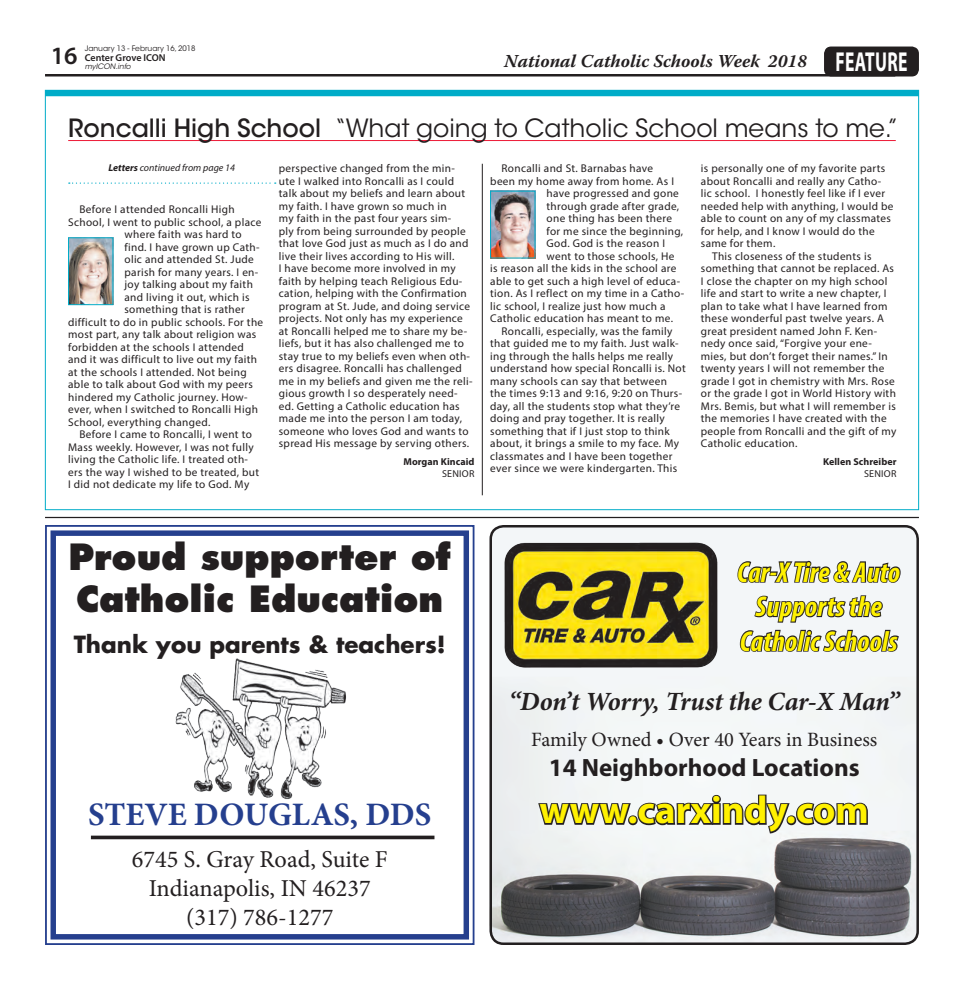
<style>
.page{position:relative;width:964px;height:990px;background:#fff}
.page>*{position:absolute;margin:0;border:0;box-sizing:border-box;transform-origin:0 0}
.t1{font:700 38.75px "Myriad Pro";color:#fff101}
.t2{font:800 35.12px/42.2px "Futura Std";color:#231f20}
.t3{font:700 32.75px "Minion Pro";color:#253f8e}
.t4{font:italic 700 condensed 28.75px/34.5px "Myriad Pro";letter-spacing:.01em;color:#fff101;text-align:center}
.Briefs_Copy{font:700 27.5px "Myriad Pro";letter-spacing:.02em;color:#fff;scale:.64 1}
.t5{font:italic 700 26.25px "Minion Pro";letter-spacing:-.005em;color:#231f20}
.t6{font:700 25.12px "Myriad Pro";color:#231f20}
.Headline_-_20pt{font:25px "ITC Avant Garde Std";color:#231f20}
.t7{font:600 25px "Myriad Pro";color:#231f20}
.t8{font:24.25px/29.1px "Minion Pro";color:#231f20;text-align:center}
.t9{font:700 23px "Futura Std";color:#231f20}
.t10{font:20.38px "Minion Pro";color:#231f20}
.Body_Copy{font:italic 700 18.25px "Warnock Pro";color:#231f20}
.Body_Copy-2{font:11.25px/12.5px "Myriad Pro";letter-spacing:.03em;color:#231f20}
.Byline_for_Article{font:700 10px/12px "Myriad Pro";letter-spacing:.005em;color:#231f20;text-align:right}
.Captions_for_Photos{font:italic 10px "Myriad Pro";color:#231f20}
.t11{font:600 10px "Myriad Pro";letter-spacing:-.005em;color:#231f20}
.t12{font:7.5px "ITC Avant Garde Std";color:#231f20}
.t13{font:italic 7.5px "ITC Avant Garde Std";color:#231f20}
.s1{font-weight:500}
.s2{font-weight:700}
.s3{font-weight:400}
</style>
<div class="page">
<hr style="left:45px;top:74px;width:849px;height:3px;background:#231f20">
<div style="left:823px;top:47px;width:95px;height:29px;background:#231f20;border-radius:7px"></div>
<img style="left:492px;top:525px;width:426px;height:420px">
<div style="left:489px;top:525px;width:429px;height:420px;border:2px solid #231f20;border-radius:13px"></div>
<img style="left:503px;top:542px;width:215px;height:127px">
<svg style="left:736px;top:525px;width:165px;height:128px"></svg>
<svg style="left:536px;top:793px;width:332px;height:42px"></svg>
<hr style="left:45px;top:517px;width:873px;height:1px;background:#231f20">
<hr style="left:68px;top:140px;width:827px;height:1px;background:#ed1a37">
<hr style="left:482px;top:164px;width:1px;height:331px;background:#231f20">
<img style="left:492px;top:193px;width:41px;height:63px">
<div style="left:490px;top:191px;width:45px;height:67px;border:1px solid #00acc8"></div>
<svg style="left:45px;top:525px;width:429px;height:420px"></svg>
<div style="left:50px;top:530px;width:419px;height:410px;border:5px solid #253f8e"></div>
<hr style="left:91px;top:836px;width:343px;height:3px;background:#231f20">
<img style="left:70px;top:240px;width:41px;height:63px">
<div style="left:68px;top:238px;width:45px;height:67px;border:1px solid #00acc8"></div>
<svg style="left:69px;top:183px;width:206px;height:1px"></svg>
<div style="left:45px;top:90px;width:873px;height:6px;background:#00acc8"></div>
<h3 class="t7" style="left:51px;top:39px;width:28px">16</h3>
<p class="t12" style="left:85px;top:43px;width:112px">January 13 - February 16, 2018</p>
<p class="t11" style="left:85px;top:51px;width:82px">Center Grove ICON</p>
<p class="t13" style="left:85px;top:62px;width:47px">myICON.info</p>
<p class="Body_Copy" style="left:504px;top:50px;width:304px">National Catholic Schools Week 2018</p>
<p class="Briefs_Copy" style="left:835px;top:43px;width:114px">FEATURE</p>
<p class="Headline_-_20pt" style="left:68px;top:113px;width:831px"><span class="s1">Roncalli High School</span> “What going to Catholic School means to me.”</p>
<p class="Body_Copy-2" style="left:501px;top:162px;width:153px">Roncalli and St. Barnabas have</p>
<p class="Body_Copy-2" style="left:490px;top:174px;width:185px">been my home away from home. As I</p>
<p class="Body_Copy-2" style="left:546px;top:187px;width:134px">have progressed and gone</p>
<p class="Body_Copy-2" style="left:546px;top:199px;width:134px">through grade after grade,</p>
<p class="Body_Copy-2" style="left:546px;top:212px;width:127px">one thing has been there</p>
<p class="Body_Copy-2" style="left:546px;top:224px;width:138px">for me since the beginning,</p>
<p class="Body_Copy-2" style="left:546px;top:237px;width:120px">God. God is the reason I</p>
<p class="Body_Copy-2" style="left:546px;top:249px;width:129px">went to those schools, He</p>
<p class="Body_Copy-2" style="left:490px;top:262px;width:187px">is reason all the kids in the school are</p>
<p class="Body_Copy-2" style="left:490px;top:274px;width:191px">able to get such a high level of educa-</p>
<p class="Body_Copy-2" style="left:490px;top:287px;width:195px">tion. As I reflect on my time in a Catho-</p>
<p class="Body_Copy-2" style="left:490px;top:299px;width:177px">lic school, I realize just how much a</p>
<p class="Body_Copy-2" style="left:490px;top:312px;width:184px">Catholic education has meant to me.</p>
<p class="Body_Copy-2" style="left:490px;top:324px;width:197px;text-indent:11px">Roncalli, especially, was the family that guided me to my faith. Just walk&shy;ing through the halls helps me really understand how special Roncalli is. Not many schools can say that between the times 9:13 and 9:16, 9:20 on Thurs&shy;day, all the students stop what they’re doing and pray together. It is really something that if I just stop to think about, it brings a smile to my face. My classmates and I have been together ever since we were kindergarten. This</p>
<p class="Captions_for_Photos" style="left:108px;top:162px;width:128px"><span class="s2">Letters</span> continued from page 14</p>
<p class="Body_Copy-2" style="left:700px;top:162px;width:194px">is personally one of my favorite parts about Roncalli and really any Catho&shy;lic school. I honestly feel like if I ever needed help with anything, I would be able to count on any of my classmates for help, and I know I would do the same for them.</p>
<p class="Body_Copy-2" style="left:700px;top:249px;width:197px;text-indent:11px">This closeness of the students is something that cannot be replaced. As I close the chapter on my high school life and start to write a new chapter, I plan to take what I have learned from these wonderful past twelve years. A great president named John F. Ken&shy;nedy once said, “Forgive your ene&shy;mies, but don’t forget their names.” In twenty years I will not remember the grade I got in chemistry with Mrs. Rose or the grade I got in World History with Mrs. Bemis, but what I will remember is the memories I have created with the people from Roncalli and the gift of my Catholic education.</p>
<p class="Byline_for_Article" style="left:822px;top:455px;width:75px">Kellen Schreiber<br><span class="s3">SENIOR</span></p>
<p class="Body_Copy-2" style="left:279px;top:162px;width:195px">perspective changed from the min&shy;ute I walked into Roncalli as I could talk about my beliefs and learn about my faith. I have grown so much in<br>my faith in the past four years sim-<br>ply from being surrounded by people that love God just as much as I do and live their lives according to His will.<br>I have become more involved in my faith by helping teach Religious Edu&shy;cation, helping with the Confirmation program at St. Jude, and doing service projects. Not only has my experience at Roncalli helped me to share my be&shy;liefs, but it has also challenged me to stay true to my beliefs even when oth&shy;ers disagree. Roncalli has challenged me in my beliefs and given me the reli&shy;gious growth I so desperately need&shy;ed. Getting a Catholic education has made me into the person I am today, someone who loves God and wants to spread His message by serving others.</p>
<p class="Byline_for_Article" style="left:403px;top:455px;width:72px">Morgan Kincaid<br><span class="s3">SENIOR</span></p>
<p class="Body_Copy-2" style="left:79px;top:203px;width:157px">Before I attended Roncalli High</p>
<p class="Body_Copy-2" style="left:68px;top:216px;width:195px">School, I went to public school, a place</p>
<p class="Body_Copy-2" style="left:124px;top:228px;width:119px">where faith was hard to</p>
<p class="Body_Copy-2" style="left:124px;top:241px;width:136px">find. I have grown up Cath-</p>
<p class="Body_Copy-2" style="left:124px;top:253px;width:131px">olic and attended St. Jude</p>
<p class="Body_Copy-2" style="left:124px;top:266px;width:135px">parish for many years. I en-</p>
<p class="Body_Copy-2" style="left:124px;top:278px;width:130px">joy talking about my faith</p>
<p class="Body_Copy-2" style="left:124px;top:291px;width:126px">and living it out, which is</p>
<p class="Body_Copy-2" style="left:124px;top:303px;width:122px">something that is rather</p>
<p class="Body_Copy-2" style="left:68px;top:316px;width:196px">difficult to do in public schools. For the</p>
<p class="Body_Copy-2" style="left:68px;top:328px;width:190px">most part, any talk about religion was</p>
<p class="Body_Copy-2" style="left:68px;top:341px;width:177px">forbidden at the schools I attended</p>
<p class="Body_Copy-2" style="left:68px;top:353px;width:190px">and it was difficult to live out my faith</p>
<p class="Body_Copy-2" style="left:68px;top:366px;width:180px">at the schools I attended. Not being</p>
<p class="Body_Copy-2" style="left:68px;top:378px;width:186px">able to talk about God with my peers</p>
<p class="Body_Copy-2" style="left:68px;top:391px;width:181px">hindered my Catholic journey. How-</p>
<p class="Body_Copy-2" style="left:68px;top:403px;width:191px">ever, when I switched to Roncalli High</p>
<p class="Body_Copy-2" style="left:68px;top:416px;width:144px">School, everything changed.</p>
<p class="Body_Copy-2" style="left:68px;top:428px;width:192px;text-indent:11px">Before I came to Roncalli, I went to Mass weekly. However, I was not fully living the Catholic life. I treated oth&shy;ers the way I wished to be treated, but I did not dedicate my life to God. My</p>
<p class="t2" style="left:68px;top:536px;width:384px">Proud supporter of<br>Catholic Education</p>
<p class="t9" style="left:74px;top:629px;width:373px">Thank you parents &amp; teachers!</p>
<p class="t3" style="left:88px;top:792px;width:344px">STEVE DOUGLAS, DDS</p>
<p class="t8" style="left:132px;top:844px;width:257px">6745 S. Gray Road, Suite F<br>Indianapolis, IN 46237 (317) 786-1277</p>
<p class="t4" style="left:737px;top:554px;width:164px">Car-X Tire &amp; Auto<br>Supports the<br>Catholic Schools</p>
<p class="t5" style="left:508px;top:683px;width:392px">“Don’t Worry, Trust the Car-X Man”</p>
<p class="t10" style="left:531px;top:726px;width:347px">Family Owned • Over 40 Years in Business</p>
<p class="t6" style="left:548px;top:751px;width:312px">14 Neighborhood Locations</p>
<p class="t1" style="left:539px;top:785px;width:330px">www.carxindy.com</p>
</div>
